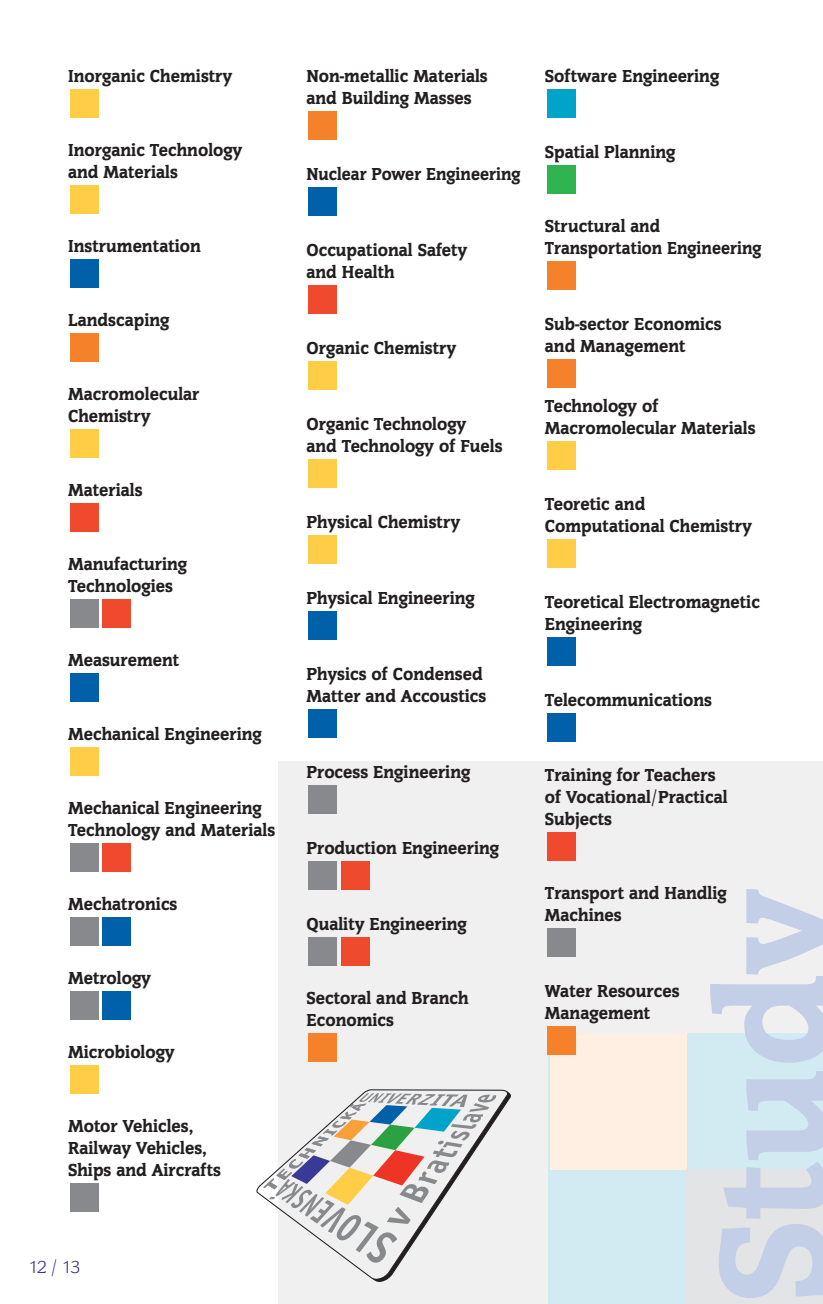
<style>
.page{position:relative;width:823px;height:1304px;background:#fff}
.page>*{position:absolute;margin:0;border:0;box-sizing:border-box;transform-origin:0 0}
.t1{font:900 160px "Congress TCE";color:#c3cee7}
.t2{font:900 18px/22px "Congress TCE";color:#231f20}
.t3{font:300 18px "Congress TCE";color:#3d348e}
.s1{font-weight:400}
</style>
<div class="page">
<div style="left:278px;top:762px;width:544px;height:542px;background:#f0f0f1"></div>
<div style="left:548px;top:1034px;width:274px;height:270px;background:#d2ebf2"></div>
<div style="left:550px;top:1034px;width:136px;height:136px;background:#ffefe2"></div>
<div style="left:686px;top:1170px;width:136px;height:134px;background:#e3e4e5"></div>
<div style="left:70px;top:1184px;width:28px;height:28px;background:#88898c"></div>
<div style="left:70px;top:1066px;width:28px;height:28px;background:#ffce46"></div>
<div style="left:102px;top:992px;width:29px;height:28px;background:#0060a9"></div>
<div style="left:70px;top:992px;width:28px;height:28px;background:#88898c"></div>
<div style="left:102px;top:918px;width:29px;height:28px;background:#0060a9"></div>
<div style="left:70px;top:918px;width:28px;height:28px;background:#88898c"></div>
<div style="left:102px;top:844px;width:29px;height:28px;background:#ef492e"></div>
<div style="left:70px;top:844px;width:28px;height:28px;background:#88898c"></div>
<div style="left:70px;top:748px;width:28px;height:28px;background:#ffce46"></div>
<div style="left:70px;top:674px;width:28px;height:28px;background:#0060a9"></div>
<div style="left:102px;top:600px;width:29px;height:28px;background:#ef492e"></div>
<div style="left:70px;top:600px;width:28px;height:28px;background:#88898c"></div>
<div style="left:70px;top:504px;width:28px;height:28px;background:#ef492e"></div>
<div style="left:70px;top:430px;width:28px;height:28px;background:#ffce46"></div>
<div style="left:70px;top:334px;width:28px;height:28px;background:#f5822a"></div>
<div style="left:70px;top:260px;width:28px;height:28px;background:#0060a9"></div>
<div style="left:70px;top:186px;width:28px;height:28px;background:#ffce46"></div>
<div style="left:70px;top:90px;width:28px;height:28px;background:#ffce46"></div>
<div style="left:308px;top:1034px;width:28px;height:28px;background:#f5822a"></div>
<div style="left:340px;top:938px;width:29px;height:28px;background:#ef492e"></div>
<div style="left:308px;top:938px;width:28px;height:28px;background:#88898c"></div>
<div style="left:340px;top:862px;width:29px;height:28px;background:#ef492e"></div>
<div style="left:308px;top:862px;width:28px;height:28px;background:#88898c"></div>
<div style="left:308px;top:786px;width:28px;height:28px;background:#88898c"></div>
<div style="left:308px;top:710px;width:28px;height:28px;background:#0060a9"></div>
<div style="left:308px;top:612px;width:28px;height:28px;background:#0060a9"></div>
<div style="left:308px;top:536px;width:28px;height:28px;background:#ffce46"></div>
<div style="left:308px;top:460px;width:28px;height:28px;background:#ffce46"></div>
<div style="left:308px;top:362px;width:28px;height:28px;background:#ffce46"></div>
<div style="left:308px;top:286px;width:28px;height:28px;background:#ef492e"></div>
<div style="left:308px;top:188px;width:28px;height:28px;background:#0060a9"></div>
<div style="left:308px;top:112px;width:28px;height:28px;background:#f5822a"></div>
<svg style="left:256px;top:1089px;width:251px;height:109px"></svg>
<svg style="left:263px;top:1091px;width:248px;height:191px"></svg>
<div style="left:546px;top:1027px;width:29px;height:28px;background:#f5822a"></div>
<div style="left:546px;top:929px;width:29px;height:28px;background:#88898c"></div>
<div style="left:546px;top:833px;width:29px;height:28px;background:#ef492e"></div>
<div style="left:546px;top:714px;width:29px;height:28px;background:#0060a9"></div>
<div style="left:546px;top:638px;width:29px;height:28px;background:#0060a9"></div>
<div style="left:546px;top:540px;width:29px;height:28px;background:#ffce46"></div>
<div style="left:546px;top:442px;width:29px;height:28px;background:#ffce46"></div>
<div style="left:546px;top:360px;width:29px;height:28px;background:#f5822a"></div>
<div style="left:546px;top:262px;width:29px;height:28px;background:#f5822a"></div>
<div style="left:546px;top:166px;width:29px;height:28px;background:#30b452"></div>
<div style="left:546px;top:90px;width:29px;height:28px;background:#00a3c9"></div>
<p class="t2" style="left:68px;top:66px;width:166px">Inorganic Chemistry</p>
<p class="t2" style="left:68px;top:140px;width:176px">Inorganic Technology and Materials</p>
<p class="t2" style="left:68px;top:236px;width:134px">Instrumentation</p>
<p class="t2" style="left:68px;top:310px;width:103px">Landscaping</p>
<p class="t2" style="left:68px;top:384px;width:133px">Macromolecular<br>Chemistry</p>
<p class="t2" style="left:68px;top:480px;width:76px">Materials</p>
<p class="t2" style="left:68px;top:554px;width:121px">Manufacturing<br>Technologies</p>
<p class="t2" style="left:68px;top:650px;width:113px">Measurement</p>
<p class="t2" style="left:68px;top:724px;width:195px">Mechanical Engineering</p>
<p class="t2" style="left:68px;top:798px;width:208px">Mechanical Engineering<br>Technology and Materials</p>
<p class="t2" style="left:68px;top:894px;width:111px">Mechatronics</p>
<p class="t2" style="left:68px;top:968px;width:84px">Metrology</p>
<p class="t2" style="left:68px;top:1042px;width:108px">Microbiology</p>
<p class="t2" style="left:68px;top:1116px;width:154px">Motor Vehicles,<br>Railway Vehicles,<br>Ships and Aircrafts</p>
<p class="t3" style="left:28px;top:1257px;width:54px">12 / 13</p>
<p class="t2" style="left:306px;top:66px;width:183px">Non-metallic Materials and Building Masses</p>
<p class="t2" style="left:306px;top:164px;width:215px">Nuclear Power Engineering</p>
<p class="t2" style="left:306px;top:240px;width:162px">Occupational Safety and Health</p>
<p class="t2" style="left:306px;top:338px;width:151px">Organic Chemistry</p>
<p class="t2" style="left:306px;top:414px;width:197px">Organic Technology<br>and Technology of Fuels</p>
<p class="t2" style="left:306px;top:512px;width:155px">Physical Chemistry</p>
<p class="t2" style="left:306px;top:588px;width:170px">Physical Engineering</p>
<p class="t2" style="left:306px;top:664px;width:181px">Physics of Condensed<br>Matter and Accoustics</p>
<p class="t2" style="left:306px;top:762px;width:165px">Process Engineering</p>
<p class="t2" style="left:306px;top:838px;width:194px">Production Engineering</p>
<p class="t2" style="left:306px;top:914px;width:162px">Quality Engineering</p>
<p class="t2" style="left:306px;top:988px;width:164px">Sectoral and Branch<br>Economics</p>
<p class="t2" style="left:544px;top:66px;width:176px">Software Engineering</p>
<p class="t2" style="left:544px;top:142px;width:132px">Spatial Planning</p>
<p class="t2" style="left:544px;top:216px;width:218px">Structural and<br>Transportation Engineering</p>
<p class="t2" style="left:544px;top:314px;width:178px">Sub-sector Economics and Management</p>
<p class="t2" style="left:544px;top:396px;width:212px">Technology of<br>Macromolecular Materials</p>
<p class="t2" style="left:544px;top:494px;width:208px">Teoretic and<br>Computational Chemistry</p>
<p class="t2" style="left:544px;top:592px;width:216px">Teoretical Electromagnetic<br>Engineering</p>
<p class="t2" style="left:544px;top:690px;width:169px">Telecommunications</p>
<p class="t2" style="left:544px;top:765px;width:184px">Training for Teachers of Vocational<span class="s1">/</span>Practical<br>Subjects</p>
<p class="t2" style="left:544px;top:883px;width:183px">Transport and Handlig<br>Machines</p>
<p class="t1" style="left:697px;top:1302px;width:415px;rotate:-90deg">Study</p>
<p class="t2" style="left:544px;top:981px;width:136px">Water Resources<br>Management</p>
</div>
